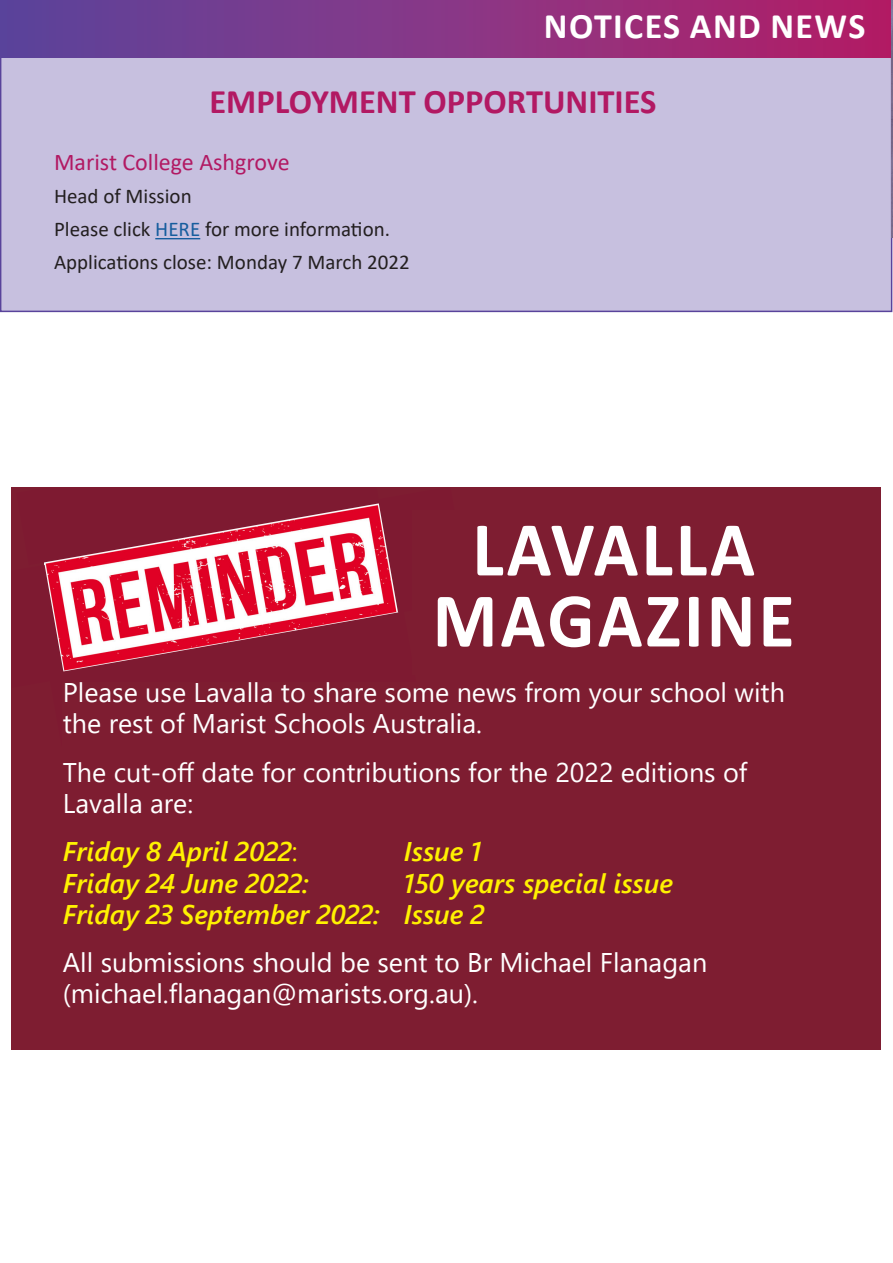
<style>
.page{position:relative;width:893px;height:1263px;background:#fff}
.page>*{position:absolute;margin:0;border:0;box-sizing:border-box;transform-origin:0 0}
.t1{font:700 78.15px/71.1px "Calibri";letter-spacing:.04em;color:#fff;text-align:center;scale:.95 1}
.t2{font:700 36px "Calibri";letter-spacing:.04em;color:#fff}
.t3{font:700 34.5px "Calibri";color:#b21963}
.t4{font:27px/31.2px "Segoe UI";color:#fff}
.t5{font:italic 600 27px/31.2px "Segoe UI";color:#fff101}
.t6{font:24px "Calibri";color:#b21963}
.t7{font:21px "Calibri";color:#231f20}
.s1{color:#175d9e}
.s2{font-weight:400;font-style:normal}
</style>
<div class="page">
<div style="left:1px;top:55px;width:891px;height:256px;background:#c7c0df"></div>
<div style="left:0;top:0;width:892px;height:57px;background:linear-gradient(to right,#5b489f,#b42067)"></div>
<hr style="left:155px;top:238px;width:45px;height:1px;background:#175d9e">
<svg style="left:892px;top:1px;width:1px;height:236px"></svg>
<div style="left:12px;top:488px;width:869px;height:562px;background:#7e1d31"></div>
<svg style="left:44px;top:503px;width:355px;height:169px"></svg>
<p class="t2" style="left:544px;top:1px;width:323px">NOTICES AND NEWS</p>
<p class="t3" style="left:209px;top:77px;width:449px">EMPLOYMENT OPPORTUNITIES</p>
<p class="t6" style="left:54px;top:146px;width:237px">Marist College Ashgrove</p>
<p class="t7" style="left:54px;top:182px;width:139px">Head of Mission</p>
<p class="t7" style="left:54px;top:215px;width:338px">Please click <span class="s1">HERE</span> for more information.</p>
<p class="t7" style="left:54px;top:248px;width:357px">Applications close: Monday 7 March 2022</p>
<p class="t1" style="left:433px;top:513px;width:383px">LAVALLA<br>MAGAZINE</p>
<p class="t4" style="left:63px;top:675px;width:724px">Please use Lavalla to share some news from your school with the rest of Marist Schools Australia.</p>
<p class="t4" style="left:63px;top:754px;width:686px">The cut-off date for contributions for the 2022 editions of<br>Lavalla are:</p>
<p class="t5" style="left:63px;top:832px;width:236px">Friday 8 April 2022<span class="s2">:</span></p>
<p class="t5" style="left:404px;top:832px;width:80px">Issue 1</p>
<p class="t5" style="left:63px;top:863px;width:247px">Friday 24 June 2022:</p>
<p class="t5" style="left:63px;top:863px;width:612px;text-indent:341px">150 years special issue<br>Friday 23 September 2022: Issue 2</p>
<p class="t4" style="left:63px;top:945px;width:646px">All submissions should be sent to Br Michael Flanagan (michael.flanagan@marists.org.au).</p>
</div>
